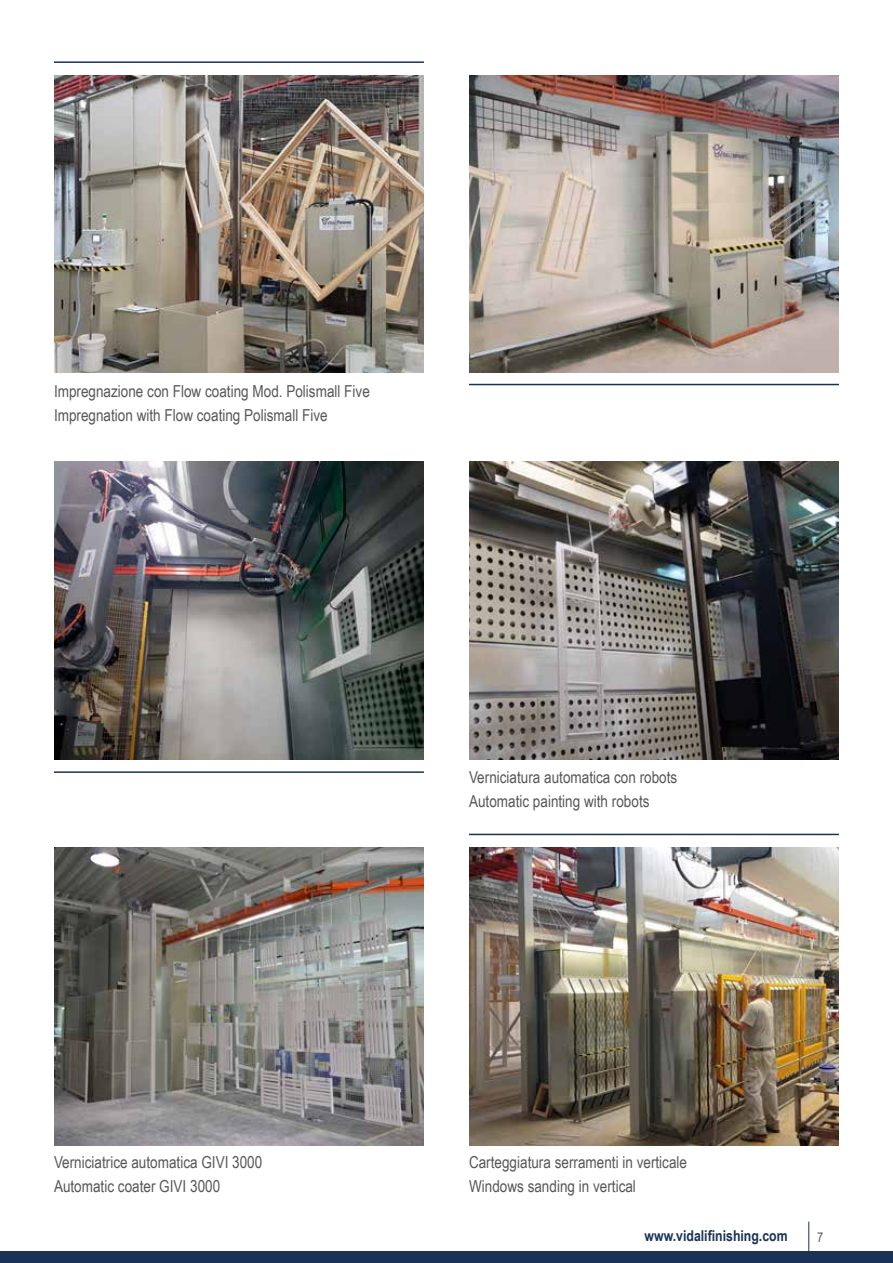
<style>
.page{position:relative;width:893px;height:1263px;background:#fff}
.page>*{position:absolute;margin:0;border:0;box-sizing:border-box;transform-origin:0 0}
.t1{font:16.5px/24px "Arial Narrow";color:#575756}
.t2{font:700 15px "Arial Narrow";color:#193256}
.t3{font:13.5px "Arial Narrow";color:#575756}
</style>
<div class="page">
<svg style="left:54px;top:1145px;width:148px;height:1px"></svg>
<div style="left:0;top:1251px;width:893px;height:12px;background:#193256"></div>
<hr style="left:808px;top:1221px;width:1px;height:42px;background:#193256">
<img style="left:54px;top:75px;width:370px;height:298px">
<img style="left:469px;top:75px;width:370px;height:298px">
<img style="left:54px;top:847px;width:370px;height:298px">
<img style="left:469px;top:847px;width:370px;height:298px">
<img style="left:54px;top:461px;width:370px;height:298px">
<img style="left:469px;top:461px;width:370px;height:298px">
<hr style="left:469px;top:384px;width:370px;height:1px;background:#193256">
<hr style="left:54px;top:771px;width:370px;height:2px;background:#193256">
<hr style="left:469px;top:834px;width:370px;height:1px;background:#193256">
<hr style="left:54px;top:61px;width:370px;height:2px;background:#193256">
<p class="t1" style="left:54px;top:379px;width:317px">Impregnazione con Flow coating Mod. Polismall Five<br>Impregnation with Flow coating Polismall Five</p>
<p class="t1" style="left:469px;top:765px;width:210px">Verniciatura automatica con robots<br>Automatic painting with robots</p>
<p class="t1" style="left:54px;top:1149px;width:210px">Verniciatrice automatica GIVI 3000<br>Automatic coater GIVI 3000</p>
<p class="t1" style="left:469px;top:1149px;width:220px">Carteggiatura serramenti in verticale<br>Windows sanding in vertical</p>
<p class="t2" style="left:644px;top:1225px;width:145px">www.vidalifinishing.com</p>
<p class="t3" style="left:817px;top:1227px;width:8px">7</p>
</div>
